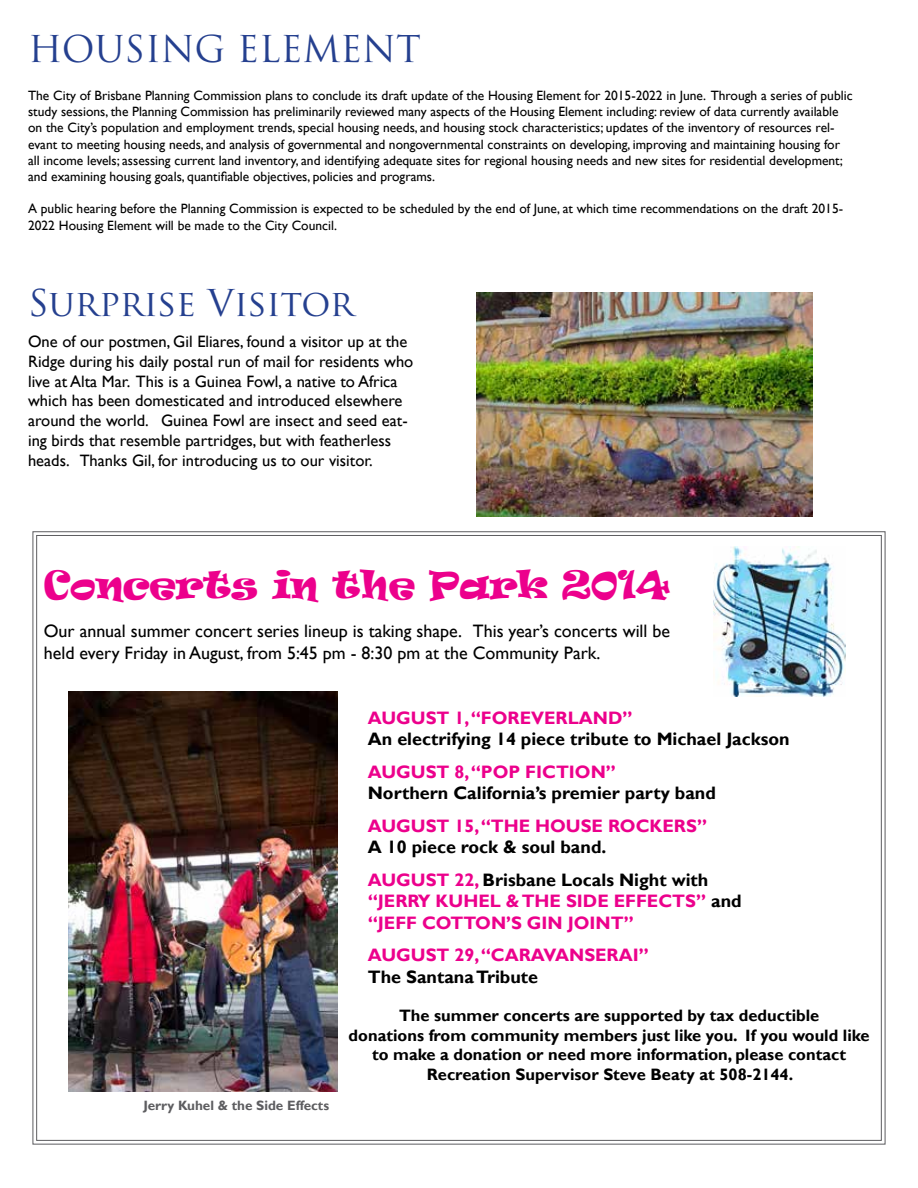
<style>
.page{position:relative;width:918px;height:1188px;background:#fff}
.page>*{position:absolute;margin:0;border:0;box-sizing:border-box;transform-origin:0 0}
.t1{font:36px "Trajan Pro";color:#25408f}
.t2{font:36px "Ravie";color:#ec008c}
.t3{font:700 18px/32.4px "Gill Sans";color:#000}
.t4{font:700 18px/32.4px "Gill Sans";color:#ec008c}
.t5{font:18px/21.6px "Gill Sans";color:#000}
.t6{font:16.5px/19.8px "Gill Sans";color:#000}
.t7{font:700 16.5px/19.8px "Gill Sans";color:#000;text-align:center}
.t8{font:13.5px/16.2px "Gill Sans";color:#000}
.t9{font:700 13.5px "Gill Sans";color:#5d5d60}
.s1{color:#ec008c}
.s2{color:#000}
</style>
<div class="page">
<svg style="left:32px;top:531px;width:854px;height:614px"></svg>
<img style="left:714px;top:547px;width:131px;height:150px">
<img style="left:69px;top:692px;width:268px;height:400px">
<img style="left:477px;top:293px;width:336px;height:223px">
<h1 class="t1" style="left:28px;top:26px;width:395px">HOUSING ELEMENT</h1>
<p class="t8" style="left:28px;top:88px;width:826px">The City of Brisbane Planning Commission plans to conclude its draft update of the Housing Element for 2015-2022 in June. Through a series of public study sessions, the Planning Commission has preliminarily reviewed many aspects of the Housing Element including: review of data currently available on the City’s population and employment trends, special housing needs, and housing stock characteristics; updates of the inventory of resources rel&shy;evant to meeting housing needs, and analysis of governmental and nongovernmental constraints on developing, improving and maintaining housing for all income levels; assessing current land inventory, and identifying adequate sites for regional housing needs and new sites for residential development; and examining housing goals, quantifiable objectives, policies and programs.</p>
<p class="t8" style="left:28px;top:201px;width:817px">A public hearing before the Planning Commission is expected to be scheduled by the end of June, at which time recommendations on the draft 2015-<br>2022 Housing Element will be made to the City Council.</p>
<h1 class="t1" style="left:28px;top:281px;width:327px">Surprise Visitor</h1>
<p class="t6" style="left:28px;top:332px;width:387px">One of our postmen, Gil Eliares, found a visitor up at the Ridge during his daily postal run of mail for residents who live at Alta Mar. This is a Guinea Fowl, a native to Africa which has been domesticated and introduced elsewhere around the world. Guinea Fowl are insect and seed eat&shy;ing birds that resemble partridges, but with featherless heads. Thanks Gil, for introducing us to our visitor.</p>
<h1 class="t2" style="left:44px;top:560px;width:628px">Concerts in the Park 2014</h1>
<h2 class="t5" style="left:44px;top:621px;width:628px">Our annual summer concert series lineup is taking shape. This year’s concerts will be held every Friday in August, from 5:45 pm - 8:30 pm at the Community Park.</h2>
<p class="t9" style="left:143px;top:1097px;width:187px">Jerry Kuhel &amp; the Side Effects</p>
<h2 class="t4" style="left:368px;top:702px;width:266px">August 1, “Foreverland”</h2>
<h2 class="t3" style="left:349px;top:724px;width:442px">An electrifying 14 piece tribute to Michael Jackson</h2>
<h2 class="t4" style="left:368px;top:756px;width:250px">August 8, “Pop Fiction”</h2>
<h2 class="t3" style="left:344px;top:778px;width:373px">N orthern California’s premier party band</h2>
<h2 class="t4" style="left:368px;top:810px;width:341px">August 15, “The House Rockers”</h2>
<h2 class="t3" style="left:344px;top:832px;width:20px">A</h2>
<h2 class="t3" style="left:368px;top:832px;width:342px;text-indent:19px">10 piece rock &amp; soul band.<br><span class="s1">Au gu st 22,</span> Brisbane Locals Night with</h2>
<h2 class="t4" style="left:368px;top:886px;width:258px">“Jerry Kuhel &amp; the Side Eff</h2>
<h2 class="t4" style="left:647px;top:886px;width:96px">ects” <span class="s2">and</span></h2>
<h2 class="t4" style="left:368px;top:907px;width:283px">“Jeff Cotton’s Gin Joint”<br>August 29, “Caravanserai”</h2>
<h2 class="t3" style="left:368px;top:961px;width:172px">The Santana Tribute</h2>
<p class="t7" style="left:349px;top:1006px;width:523px">The summer concerts are supported by tax deductible<br>donations from community members just like you. If you would like to make a donation or need more information, please contact Recreation Supervisor Steve Beaty at 508-2144.</p>
</div>
